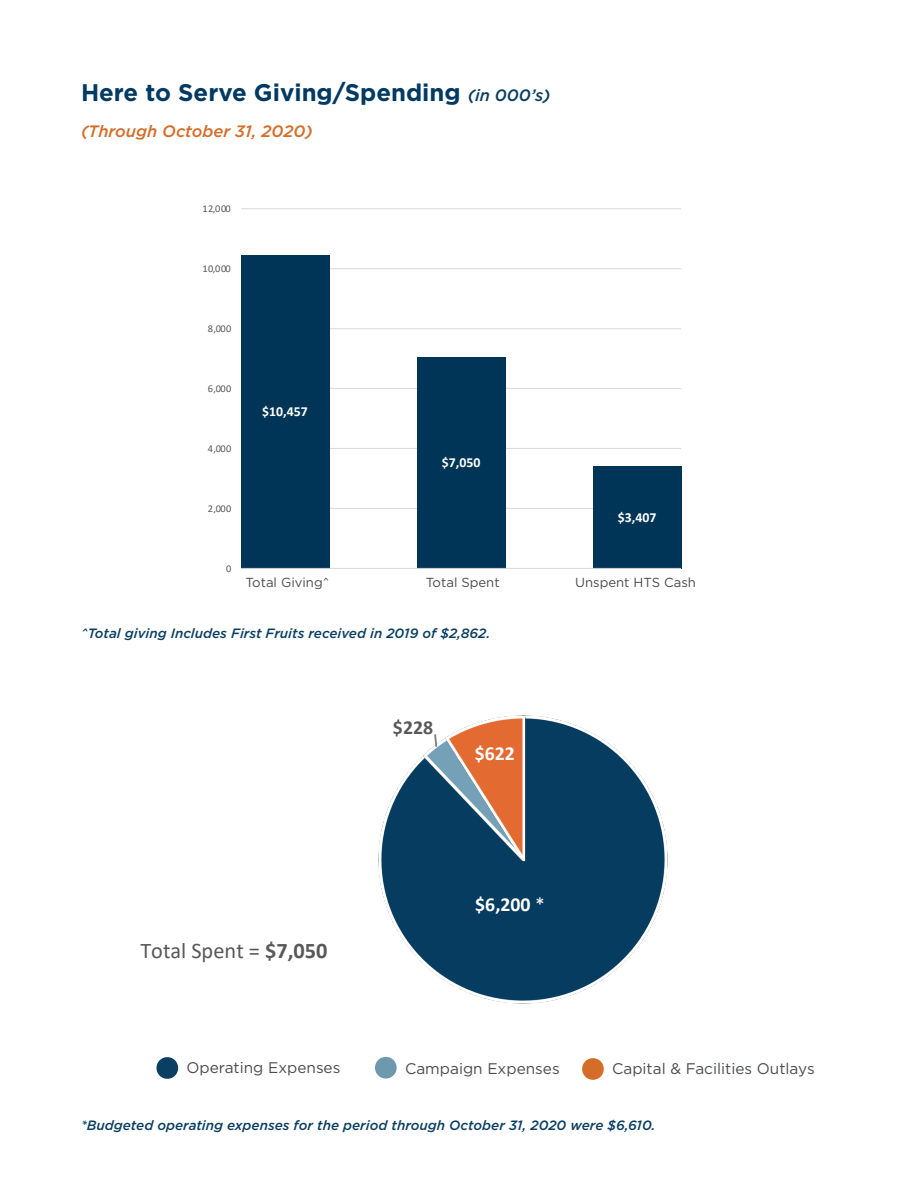
<style>
.page{position:relative;width:918px;height:1188px;background:#fff}
.page>*{position:absolute;margin:0;border:0;box-sizing:border-box;transform-origin:0 0}
.t1{font:700 24px "Gotham";color:#003a62}
.t2{font:22.35px "Calibri";color:#595959}
.t3{font:700 19.8px "Calibri";color:#fff}
.t4{font:700 19.8px "Calibri";color:#595959}
.t5{font:italic 500 16.5px "Gotham";color:#d56d29}
.t6{font:15.3px "Gotham";color:#4b4c4d}
.t7{font:700 13.8px "Calibri";color:#fff}
.t8{font:italic 500 13.5px "Gotham";color:#0a3f63}
.t9{font:13.2px "Gotham";color:#4b4c4d}
.t10{font:10.35px "Calibri";letter-spacing:.05em;color:#595959}
.t11{font:700 10.35px "Calibri";letter-spacing:.015em;color:#595959}
.t12{font:700 10.35px "Calibri";letter-spacing:-.015em;color:#595959}
.s1{font-weight:500;font-style:italic;font-size:16.5px;color:#0a3f63}
.s2{font-weight:700}
.s3{font-weight:400}
</style>
<div class="page">
<hr style="left:241px;top:508px;width:440px;height:1px;background:#d9d9d9">
<hr style="left:241px;top:448px;width:440px;height:1px;background:#d9d9d9">
<hr style="left:241px;top:388px;width:440px;height:1px;background:#d9d9d9">
<hr style="left:241px;top:328px;width:440px;height:1px;background:#d9d9d9">
<hr style="left:241px;top:268px;width:440px;height:1px;background:#d9d9d9">
<hr style="left:241px;top:208px;width:440px;height:1px;background:#d9d9d9">
<div style="left:241px;top:255px;width:88px;height:313px;background:#003557"></div>
<div style="left:417px;top:357px;width:88px;height:211px;background:#003557"></div>
<div style="left:593px;top:466px;width:88px;height:102px;background:#003557"></div>
<hr style="left:241px;top:568px;width:440px;height:1px;background:#d9d9d9">
<img style="left:379px;top:715px;width:288px;height:289px">
<img style="left:423px;top:737px;width:23px;height:125px">
<img style="left:446px;top:715px;width:79px;height:147px">
<svg style="left:433px;top:732px;width:5px;height:17px"></svg>
<div style="left:156px;top:1057px;width:22px;height:22px;background:#0a3f63;border-radius:50%"></div>
<div style="left:582px;top:1058px;width:22px;height:22px;background:#d56d29;border-radius:50%"></div>
<div style="left:375px;top:1057px;width:22px;height:22px;background:#6d99af;border-radius:50%"></div>
<p class="t1" style="left:81px;top:78px;width:471px">Here to Serve Giving/Spending <span class="s1">(in 000’s)</span></p>
<p class="t5" style="left:81px;top:122px;width:233px">(Through October 31, 2020)</p>
<p class="t10" style="left:203px;top:201px;width:30px">12,000</p>
<p class="t10" style="left:203px;top:261px;width:30px">10,000</p>
<p class="t10" style="left:208px;top:321px;width:25px">8,000</p>
<p class="t10" style="left:208px;top:381px;width:25px">6,000</p>
<p class="t10" style="left:208px;top:441px;width:25px">4,000</p>
<p class="t10" style="left:208px;top:501px;width:25px">2,000</p>
<p class="t7" style="left:262px;top:401px;width:47px">$10,457</p>
<p class="t7" style="left:442px;top:453px;width:40px">$7,050</p>
<p class="t7" style="left:618px;top:507px;width:40px">$3,407</p>
<p class="t10" style="left:226px;top:561px;width:7px">0</p>
<p class="t9" style="left:245px;top:575px;width:85px">Total Giving^</p>
<p class="t9" style="left:426px;top:575px;width:75px">Total Spent</p>
<p class="t9" style="left:575px;top:575px;width:122px">Unspent HTS Cash</p>
<p class="t12" style="left:259px;top:575px;width:52px">Total Giving</p>
<p class="t11" style="left:436px;top:575px;width:51px">Total Spent</p>
<p class="t11" style="left:598px;top:575px;width:80px">Unspent HTS Cash</p>
<p class="t8" style="left:81px;top:625px;width:411px">^Total giving Includes First Fruits received in 2019 of $2,862.</p>
<p class="t2" style="left:140px;top:935px;width:189px">Total Spent = <span class="s2">$7,050</span></p>
<p class="t6" style="left:186px;top:1059px;width:155px">Operating Expenses</p>
<p class="t4" style="left:393px;top:714px;width:42px">$228</p>
<p class="t3" style="left:475px;top:740px;width:42px">$622</p>
<p class="t3" style="left:475px;top:890px;width:71px">$6,200 <span class="s3">*</span></p>
<p class="t6" style="left:405px;top:1060px;width:156px">Campaign Expenses</p>
<p class="t6" style="left:612px;top:1060px;width:204px">Capital &amp; Facilities Outlays</p>
<p class="t8" style="left:81px;top:1117px;width:576px">*Budgeted operating expenses for the period through October 31, 2020 were $6,610.</p>
</div>
